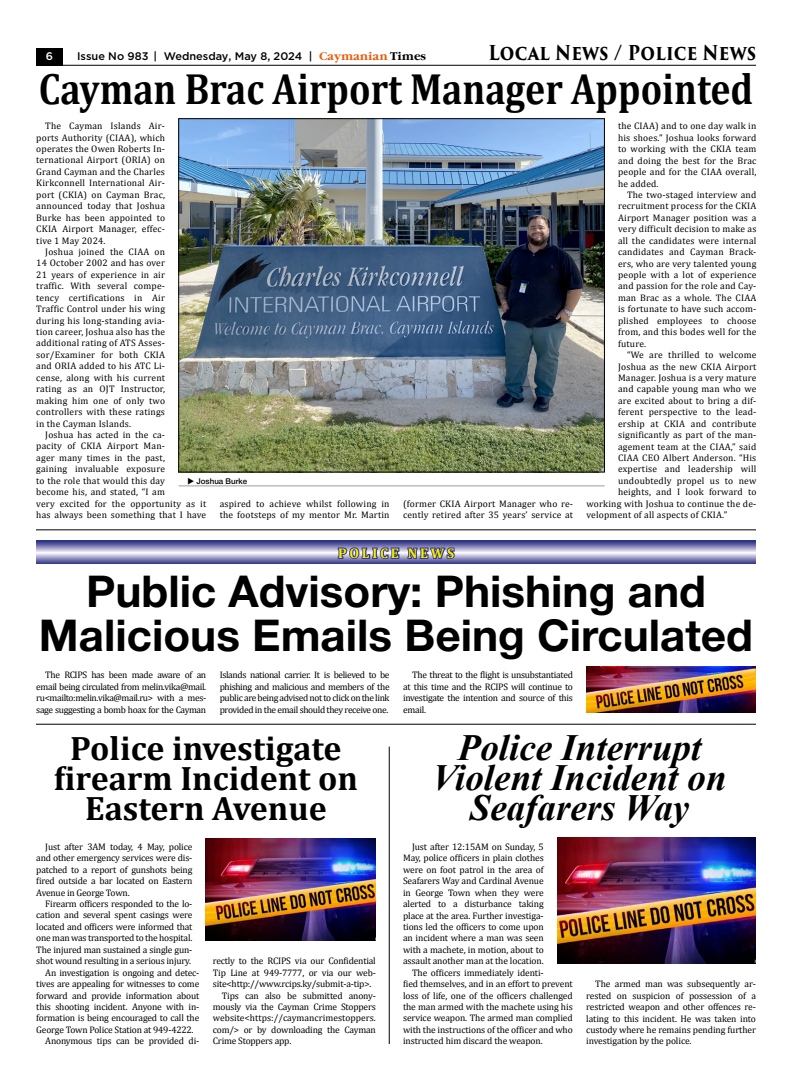
<style>
.page{position:relative;width:792px;height:1080px;background:#fff}
.page>*{position:absolute;margin:0;border:0;box-sizing:border-box;transform-origin:0 0}
.t1{font:700 44px/44px "Helvetica Neue Cyr";color:#000;text-align:center}
.t2{font:700 44px "Cambria";color:#000;scale:.86 1}
.t3{font:italic 700 37px/30px "Times New Roman";color:#000;text-align:center}
.t4{font:700 34px/30px "Cambria";color:#000;text-align:center}
.t5{font:700 20px "Trajan Pro 3";letter-spacing:.01em;color:#000;scale:.85 1}
.t6{font:700 14px "Cambria";letter-spacing:.2em;color:#ffed00}
.t7{font:500 11px "Gotham";color:#000}
.t8{font:500 11px "Gotham";color:#fff}
.t9{font:9.5px/11.4px "Cambria";letter-spacing:-.01em;color:#000;text-align:justify}
.t10{font:9.5px/11.4px "Cambria";letter-spacing:.02em;color:#000}
.t11{font:500 8px "Helvetica Neue Cyr";color:#000}
.s1{font-family:"Garamond C";font-weight:700;color:#ea5b0b}
.s2{font-family:"Garamond C";font-weight:700}
</style>
<div class="page">
<hr style="left:36px;top:529px;width:720px;height:1px;background:#000">
<hr style="left:36px;top:724px;width:720px;height:1px;background:#000">
<hr style="left:389px;top:747px;width:1px;height:297px;background:#000">
<img style="left:181px;top:121px;width:422px;height:349px">
<div style="left:179px;top:119px;width:426px;height:353px;border:1px solid #000"></div>
<hr style="left:179px;top:486px;width:426px;height:1px;background:#9d9d9c">
<svg style="left:36px;top:541px;width:720px;height:23px"></svg>
<svg style="left:336px;top:544px;width:120px;height:19px"></svg>
<img style="left:587px;top:667px;width:169px;height:45px">
<img style="left:206px;top:838px;width:169px;height:103px">
<img style="left:557px;top:838px;width:199px;height:126px">
<div style="left:36px;top:48px;width:27px;height:18px;background:#000"></div>
<hr style="left:36px;top:65px;width:720px;height:1px;background:#000">
<p class="t8" style="left:46px;top:49px;width:9px">6</p>
<p class="t7" style="left:77px;top:49px;width:351px">Issue No 983 | Wednesday, May 8, 2024 | <span class="s1">Caymanian</span> <span class="s2">Times</span></p>
<h3 class="t5" style="left:488px;top:38px;width:316px">Local News / Police News</h3>
<h1 class="t2" style="left:39px;top:58px;width:832px">Cayman Brac Airport Manager Appointed</h1>
<p class="t9" style="left:36px;top:120px;width:130px;text-indent:9px">The Cayman Islands Air&shy;ports Authority (CIAA), which operates the Owen Roberts In&shy;ternational Airport (ORIA) on Grand Cayman and the Charles Kirkconnell International Air&shy;port (CKIA) on Cayman Brac, announced today that Joshua Burke has been appointed to CKIA Airport Manager, effec&shy;tive 1 May 2024.</p>
<p class="t9" style="left:36px;top:246px;width:130px;text-indent:9px">Joshua joined the CIAA on 14 October 2002 and has over 21 years of experience in air traffic. With several compe&shy;tency certifications in Air Traffic Control under his wing during his long-standing avia&shy;tion career, Joshua also has the additional rating of ATS Asses&shy;sor/Examiner for both CKIA and ORIA added to his ATC Li&shy;cense, along with his current rating as an OJT Instructor, making him one of only two controllers with these ratings in the Cayman Islands.</p>
<p class="t10" style="left:36px;top:429px;width:171px;text-indent:9px">Joshua has acted in the ca-<br>pacity of CKIA Airport Man-<br>ager many times in the past,<br>gaining invaluable exposure<br>to the role that would this day<br>become his, and stated, “I am<br>very excited for the opportunity as it has always been something that I have</p>
<p class="t11" style="left:197px;top:476px;width:52px">Joshua Burke</p>
<p class="t10" style="left:220px;top:498px;width:171px">aspired to achieve whilst following in the footsteps of my mentor Mr. Martin</p>
<p class="t10" style="left:403px;top:498px;width:171px">(former CKIA Airport Manager who re&shy;cently retired after 35 years’ service at</p>
<h3 class="t6" style="left:338px;top:543px;width:118px">POLICE NEWS</h3>
<p class="t9" style="left:618px;top:120px;width:140px">the CIAA) and to one day walk in his shoes.” Joshua looks forward to working with the CKIA team and doing the best for the Brac people and for the CIAA overall, he added.</p>
<p class="t9" style="left:618px;top:189px;width:140px;text-indent:9px">The two-staged interview and recruitment process for the CKIA Airport Manager position was a very difficult decision to make as all the candidates were internal candidates and Cayman Brack&shy;ers, who are very talented young people with a lot of experience and passion for the role and Cay&shy;man Brac as a whole. The CIAA is fortunate to have such accom&shy;plished employees to choose from, and this bodes well for the future.</p>
<p class="t10" style="left:627px;top:349px;width:131px">“We are thrilled to welcome</p>
<p class="t10" style="left:618px;top:361px;width:140px">Joshua as the new CKIA Airport</p>
<p class="t10" style="left:618px;top:372px;width:140px">Manager. Joshua is a very mature</p>
<p class="t10" style="left:618px;top:383px;width:140px">and capable young man who we</p>
<p class="t10" style="left:618px;top:395px;width:140px">are excited about to bring a dif-</p>
<p class="t10" style="left:618px;top:406px;width:140px">ferent perspective to the lead-</p>
<p class="t10" style="left:618px;top:418px;width:140px">ership at CKIA and contribute</p>
<p class="t10" style="left:618px;top:429px;width:140px">significantly as part of the man-</p>
<p class="t10" style="left:618px;top:441px;width:140px">agement team at the CIAA,” said</p>
<p class="t10" style="left:618px;top:452px;width:140px">CIAA CEO Albert Anderson. “His</p>
<p class="t10" style="left:618px;top:463px;width:140px">expertise and leadership will</p>
<p class="t10" style="left:618px;top:475px;width:140px">undoubtedly propel us to new</p>
<p class="t10" style="left:618px;top:486px;width:140px">heights, and I look forward to</p>
<p class="t10" style="left:587px;top:498px;width:171px">working with Joshua to continue the de-</p>
<p class="t10" style="left:587px;top:509px;width:142px">velopment of all aspects of CKIA.”</p>
<h1 class="t1" style="left:39px;top:570px;width:716px">Public Advisory: Phishing and<br>Malicious Emails Being Circulated</h1>
<p class="t9" style="left:36px;top:669px;width:171px;text-indent:9px">The RCIPS has been made aware of an email being circulated from melin.vika@mail. ru&lt;mailto:melin.vika@mail.ru&gt; with a mes&shy;sage suggesting a bomb hoax for the Cayman</p>
<p class="t9" style="left:220px;top:669px;width:171px">Islands national carrier. It is believed to be phishing and malicious and members of the public are being advised not to click on the link provided in the email should they receive one.</p>
<p class="t9" style="left:403px;top:669px;width:171px;text-indent:9px">The threat to the flight is unsubstantiated at this time and the RCIPS will continue to investigate the intention and source of this email.</p>
<h3 class="t4" style="left:54px;top:732px;width:306px">Police investigate firearm Incident on<br>Eastern Avenue</h3>
<h2 class="t3" style="left:433px;top:732px;width:296px">Police Interrupt<br>Violent Incident on<br>Seafarers Way</h2>
<p class="t9" style="left:36px;top:841px;width:158px;text-indent:9px">Just after 3AM today, 4 May, police and other emergency services were dis&shy;patched to a report of gunshots being fired outside a bar located on Eastern Avenue in George Town.</p>
<p class="t9" style="left:45px;top:898px;width:149px">Firearm officers responded to the lo-</p>
<p class="t9" style="left:36px;top:909px;width:158px">cation and several spent casings were</p>
<p class="t9" style="left:36px;top:921px;width:158px">located and officers were informed that</p>
<p class="t9" style="left:36px;top:932px;width:158px">one man was transported to the hospital.</p>
<p class="t9" style="left:36px;top:944px;width:158px">The injured man sustained a single gun-</p>
<p class="t9" style="left:36px;top:955px;width:156px">shot wound resulting in a serious injury.</p>
<p class="t9" style="left:45px;top:967px;width:156px">An investigation is ongoing and detec-</p>
<p class="t9" style="left:36px;top:978px;width:165px">tives are appealing for witnesses to come</p>
<p class="t9" style="left:36px;top:990px;width:165px">forward and provide information about</p>
<p class="t9" style="left:36px;top:1001px;width:165px">this shooting incident. Anyone with in-</p>
<p class="t9" style="left:36px;top:1012px;width:165px">formation is being encouraged to call the</p>
<p class="t9" style="left:36px;top:1024px;width:159px">George Town Police Station at 949-4222.</p>
<p class="t9" style="left:45px;top:1035px;width:156px">Anonymous tips can be provided di-</p>
<p class="t9" style="left:213px;top:955px;width:165px">rectly to the RCIPS via our Confidential</p>
<p class="t9" style="left:213px;top:967px;width:165px">Tip Line at 949-7777, or via our web-</p>
<p class="t9" style="left:213px;top:978px;width:160px">site&lt;http://www.rcips.ky/submit-a-tip&gt;.</p>
<p class="t9" style="left:222px;top:990px;width:156px">Tips can also be submitted anony-</p>
<p class="t9" style="left:213px;top:1001px;width:165px">mously via the Cayman Crime Stoppers</p>
<p class="t9" style="left:213px;top:1012px;width:165px">website&lt;https://caymancrimestoppers.</p>
<p class="t9" style="left:213px;top:1024px;width:165px">com/&gt; or by downloading the Cayman</p>
<p class="t9" style="left:213px;top:1035px;width:80px">Crime Stoppers app.</p>
<p class="t9" style="left:412px;top:841px;width:133px">Just after 12:15AM on Sunday, 5</p>
<p class="t9" style="left:403px;top:852px;width:142px">May, police officers in plain clothes</p>
<p class="t9" style="left:403px;top:864px;width:142px">were on foot patrol in the area of</p>
<p class="t9" style="left:403px;top:875px;width:142px">Seafarers Way and Cardinal Avenue</p>
<p class="t9" style="left:403px;top:887px;width:142px">in George Town when they were</p>
<p class="t9" style="left:403px;top:898px;width:142px">alerted to a disturbance taking</p>
<p class="t9" style="left:403px;top:910px;width:142px">place at the area. Further investiga-</p>
<p class="t9" style="left:403px;top:921px;width:142px">tions led the officers to come upon</p>
<p class="t9" style="left:403px;top:932px;width:142px">an incident where a man was seen</p>
<p class="t9" style="left:403px;top:944px;width:142px">with a machete, in motion, about to</p>
<p class="t9" style="left:403px;top:955px;width:142px">assault another man at the location.</p>
<p class="t9" style="left:412px;top:967px;width:133px">The officers immediately identi-</p>
<p class="t9" style="left:403px;top:978px;width:171px">fied themselves, and in an effort to prevent</p>
<p class="t9" style="left:403px;top:990px;width:171px">loss of life, one of the officers challenged</p>
<p class="t9" style="left:403px;top:1001px;width:171px">the man armed with the machete using his</p>
<p class="t9" style="left:403px;top:1013px;width:171px">service weapon. The armed man complied</p>
<p class="t9" style="left:403px;top:1024px;width:171px">with the instructions of the officer and who</p>
<p class="t9" style="left:403px;top:1035px;width:141px">instructed him discard the weapon.</p>
<p class="t9" style="left:586px;top:978px;width:171px;text-indent:9px">The armed man was subsequently ar&shy;rested on suspicion of possession of a restricted weapon and other offences re&shy;lating to this incident. He was taken into custody where he remains pending further investigation by the police.</p>
</div>
